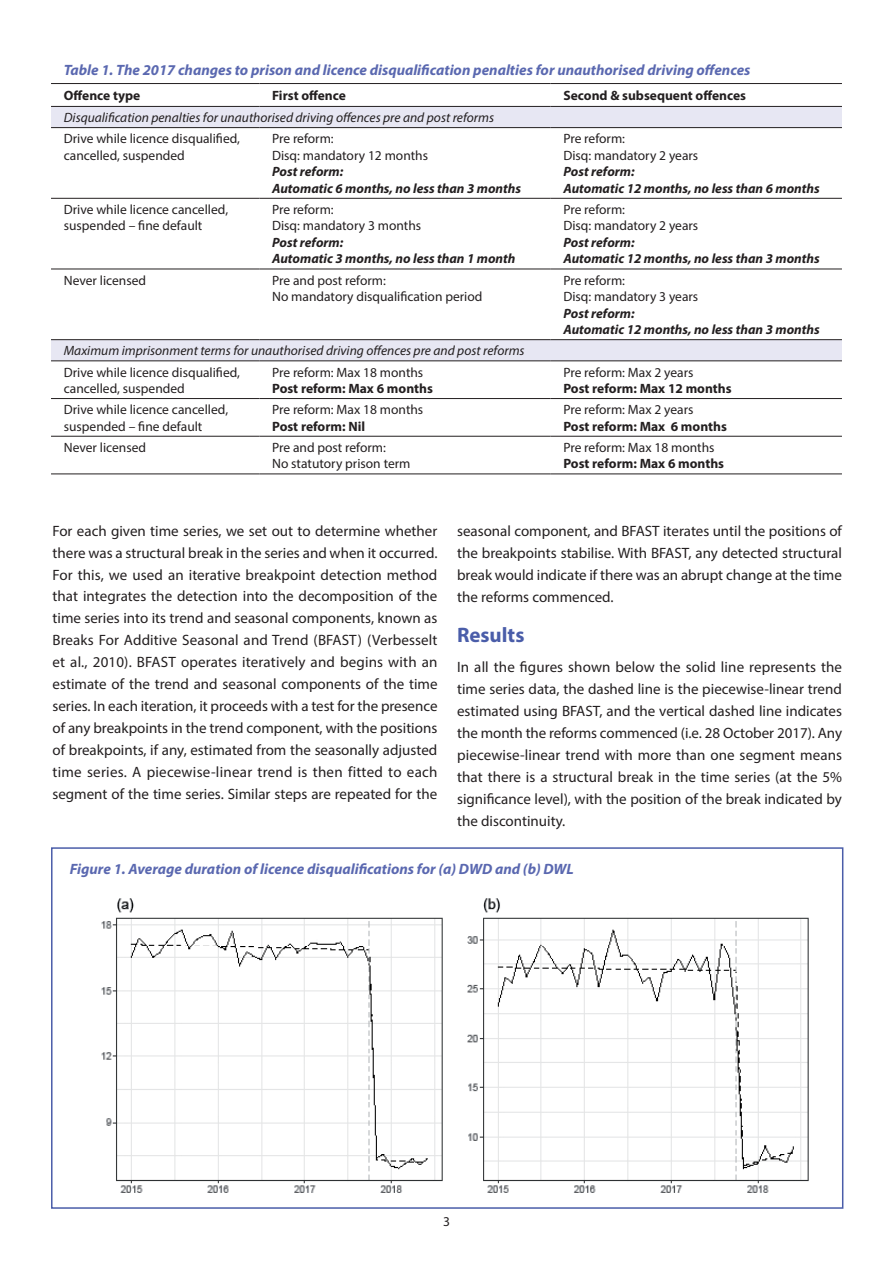
<style>
.page{position:relative;width:893px;height:1263px;background:#fff}
.page>*{position:absolute;margin:0;border:0;box-sizing:border-box;transform-origin:0 0}
._1__Heading{font:700 21px "Myriad Pro";color:#4a5da9}
._4__Text__body{font:15px/21.9px "Myriad Pro";color:#231f20;text-align:justify}
.T1__Table_head1{font:italic 700 15px "Myriad Pro";color:#5a68b0}
.T3__Table_body{font:13.5px/16.5px "Myriad Pro";color:#231f20}
.T3__Table_body-2{font:italic 700 13.5px "Myriad Pro";color:#231f20}
.T3__Table_body-3{font:italic 13.5px "Myriad Pro";color:#231f20}
.T3__Table_body-4{font:700 13.5px "Myriad Pro";color:#231f20}
.T2__Table_head2a{font:700 13.5px "Myriad Pro";color:#231f20}
</style>
<div class="page">
<svg style="left:51px;top:107px;width:791px;height:253px"></svg>
<hr style="left:51px;top:106px;width:208px;height:1px;background:#231f20">
<hr style="left:259px;top:106px;width:292px;height:1px;background:#231f20">
<hr style="left:51px;top:83px;width:208px;height:1px;background:#231f20">
<hr style="left:259px;top:83px;width:292px;height:1px;background:#231f20">
<hr style="left:51px;top:473px;width:208px;height:1px;background:#231f20">
<hr style="left:259px;top:473px;width:292px;height:1px;background:#231f20">
<hr style="left:551px;top:473px;width:291px;height:1px;background:#231f20">
<hr style="left:51px;top:127px;width:208px;height:1px;background:#231f20">
<hr style="left:259px;top:127px;width:292px;height:1px;background:#231f20">
<hr style="left:551px;top:127px;width:291px;height:1px;background:#231f20">
<hr style="left:51px;top:198px;width:208px;height:1px;background:#231f20">
<hr style="left:259px;top:198px;width:292px;height:1px;background:#231f20">
<hr style="left:551px;top:198px;width:291px;height:1px;background:#231f20">
<hr style="left:51px;top:269px;width:208px;height:1px;background:#231f20">
<hr style="left:259px;top:269px;width:292px;height:1px;background:#231f20">
<hr style="left:551px;top:269px;width:291px;height:1px;background:#231f20">
<hr style="left:51px;top:339px;width:208px;height:1px;background:#231f20">
<hr style="left:259px;top:339px;width:292px;height:1px;background:#231f20">
<hr style="left:551px;top:339px;width:291px;height:1px;background:#231f20">
<hr style="left:51px;top:360px;width:208px;height:1px;background:#231f20">
<hr style="left:259px;top:360px;width:292px;height:1px;background:#231f20">
<hr style="left:551px;top:360px;width:291px;height:1px;background:#231f20">
<hr style="left:51px;top:398px;width:208px;height:1px;background:#231f20">
<hr style="left:259px;top:398px;width:292px;height:1px;background:#231f20">
<hr style="left:551px;top:398px;width:291px;height:1px;background:#231f20">
<hr style="left:51px;top:436px;width:208px;height:1px;background:#231f20">
<hr style="left:259px;top:436px;width:292px;height:1px;background:#231f20">
<hr style="left:551px;top:436px;width:291px;height:1px;background:#231f20">
<hr style="left:551px;top:106px;width:291px;height:1px;background:#231f20">
<hr style="left:551px;top:83px;width:291px;height:1px;background:#231f20">
<div style="left:51px;top:847px;width:792px;height:362px;border:2px solid #4a5da9"></div>
<img style="left:101px;top:898px;width:708px;height:295px">
<p class="T1__Table_head1" style="left:64px;top:60px;width:688px">Table 1. The 2017 changes to prison and licence disqualification penalties for unauthorised driving offences</p>
<p class="T2__Table_head2a" style="left:64px;top:87px;width:78px">Offence type</p>
<p class="T2__Table_head2a" style="left:272px;top:87px;width:75px">First offence</p>
<p class="T2__Table_head2a" style="left:563px;top:87px;width:184px">Second &amp; subsequent offences</p>
<p class="T3__Table_body-3" style="left:64px;top:109px;width:432px">Disqualification penalties for unauthorised driving offences pre and post reforms</p>
<p class="T3__Table_body" style="left:64px;top:130px;width:178px">Drive while licence disqualified, cancelled, suspended</p>
<p class="T3__Table_body" style="left:272px;top:130px;width:63px">Pre reform:</p>
<p class="T3__Table_body" style="left:563px;top:130px;width:63px">Pre reform:</p>
<p class="T3__Table_body" style="left:563px;top:147px;width:136px">Disq: mandatory 2 years</p>
<p class="T3__Table_body-2" style="left:563px;top:163px;width:73px">Post reform:</p>
<p class="T3__Table_body-2" style="left:563px;top:179px;width:258px">Automatic 12 months, no less than 6 months</p>
<p class="T3__Table_body" style="left:272px;top:147px;width:157px">Disq: mandatory 12 months</p>
<p class="T3__Table_body-2" style="left:272px;top:163px;width:73px">Post reform:</p>
<p class="T3__Table_body-2" style="left:272px;top:179px;width:250px">Automatic 6 months, no less than 3 months</p>
<p class="T3__Table_body" style="left:64px;top:201px;width:166px">Drive while licence cancelled, suspended – fine default</p>
<p class="T3__Table_body" style="left:272px;top:201px;width:63px">Pre reform:</p>
<p class="T3__Table_body" style="left:272px;top:217px;width:151px">Disq: mandatory 3 months</p>
<p class="T3__Table_body-2" style="left:272px;top:234px;width:73px">Post reform:</p>
<p class="T3__Table_body-2" style="left:272px;top:250px;width:245px">Automatic 3 months, no less than 1 month</p>
<p class="T3__Table_body" style="left:64px;top:272px;width:84px">Never licensed</p>
<p class="T3__Table_body" style="left:272px;top:272px;width:115px">Pre and post reform:</p>
<p class="T3__Table_body" style="left:272px;top:288px;width:212px">No mandatory disqualification period</p>
<p class="T3__Table_body-3" style="left:64px;top:342px;width:462px">Maximum imprisonment terms for unauthorised driving offences pre and post reforms</p>
<p class="T3__Table_body" style="left:64px;top:363px;width:178px">Drive while licence disqualified, cancelled, suspended</p>
<p class="T3__Table_body" style="left:272px;top:363px;width:153px">Pre reform: Max 18 months</p>
<p class="T3__Table_body-4" style="left:272px;top:380px;width:162px">Post reform: Max 6 months</p>
<p class="T3__Table_body" style="left:64px;top:401px;width:166px">Drive while licence cancelled, suspended – fine default</p>
<p class="T3__Table_body" style="left:272px;top:401px;width:153px">Pre reform: Max 18 months</p>
<p class="T3__Table_body-4" style="left:272px;top:417px;width:95px">Post reform: Nil</p>
<p class="T3__Table_body" style="left:64px;top:439px;width:84px">Never licensed</p>
<p class="T3__Table_body" style="left:272px;top:439px;width:115px">Pre and post reform:</p>
<p class="T3__Table_body" style="left:272px;top:455px;width:140px">No statutory prison term</p>
<p class="T3__Table_body" style="left:563px;top:201px;width:63px">Pre reform:</p>
<p class="T3__Table_body" style="left:563px;top:217px;width:136px">Disq: mandatory 2 years</p>
<p class="T3__Table_body-2" style="left:563px;top:234px;width:73px">Post reform:</p>
<p class="T3__Table_body-2" style="left:563px;top:250px;width:258px">Automatic 12 months, no less than 3 months</p>
<p class="T3__Table_body" style="left:563px;top:272px;width:63px">Pre reform:</p>
<p class="T3__Table_body" style="left:563px;top:288px;width:136px">Disq: mandatory 3 years</p>
<p class="T3__Table_body-2" style="left:563px;top:304px;width:73px">Post reform:</p>
<p class="T3__Table_body-2" style="left:563px;top:321px;width:258px">Automatic 12 months, no less than 3 months</p>
<p class="T3__Table_body" style="left:563px;top:363px;width:132px">Pre reform: Max 2 years</p>
<p class="T3__Table_body-4" style="left:563px;top:380px;width:170px">Post reform: Max 12 months</p>
<p class="T3__Table_body" style="left:563px;top:401px;width:132px">Pre reform: Max 2 years</p>
<p class="T3__Table_body-4" style="left:563px;top:417px;width:165px">Post reform: Max 6 months</p>
<p class="T3__Table_body" style="left:563px;top:439px;width:153px">Pre reform: Max 18 months</p>
<p class="T3__Table_body-4" style="left:563px;top:455px;width:162px">Post reform: Max 6 months</p>
<p class="_4__Text__body" style="left:53px;top:519px;width:387px">For each given time series, we set out to determine whether there was a structural break in the series and when it occurred.<br>For this, we used an iterative breakpoint detection method that integrates the detection into the decomposition of the time series into its trend and seasonal components, known as Breaks For Additive Seasonal and Trend (BFAST) (Verbesselt et al., 2010). BFAST operates iteratively and begins with an estimate of the trend and seasonal components of the time series. In each iteration, it proceeds with a test for the presence of any breakpoints in the trend component, with the positions of breakpoints, if any, estimated from the seasonally adjusted time series. A piecewise-linear trend is then fitted to each segment of the time series. Similar steps are repeated for the</p>
<p class="_4__Text__body" style="left:457px;top:519px;width:386px">seasonal component, and BFAST iterates until the positions of the breakpoints stabilise. With BFAST, any detected structural break would indicate if there was an abrupt change at the time the reforms commenced.</p>
<p class="_1__Heading" style="left:457px;top:621px;width:69px">Results</p>
<p class="_4__Text__body" style="left:457px;top:656px;width:387px">In all the figures shown below the solid line represents the time series data, the dashed line is the piecewise-linear trend estimated using BFAST, and the vertical dashed line indicates the month the reforms commenced (i.e. 28 October 2017). Any piecewise-linear trend with more than one segment means that there is a structural break in the time series (at the 5% significance level), with the position of the break indicated by the discontinuity.</p>
<p class="T1__Table_head1" style="left:70px;top:859px;width:506px">Figure 1. Average duration of licence disqualifications for (a) DWD and (b) DWL</p>
<p class="T3__Table_body" style="left:443px;top:1213px;width:8px">3</p>
</div>
